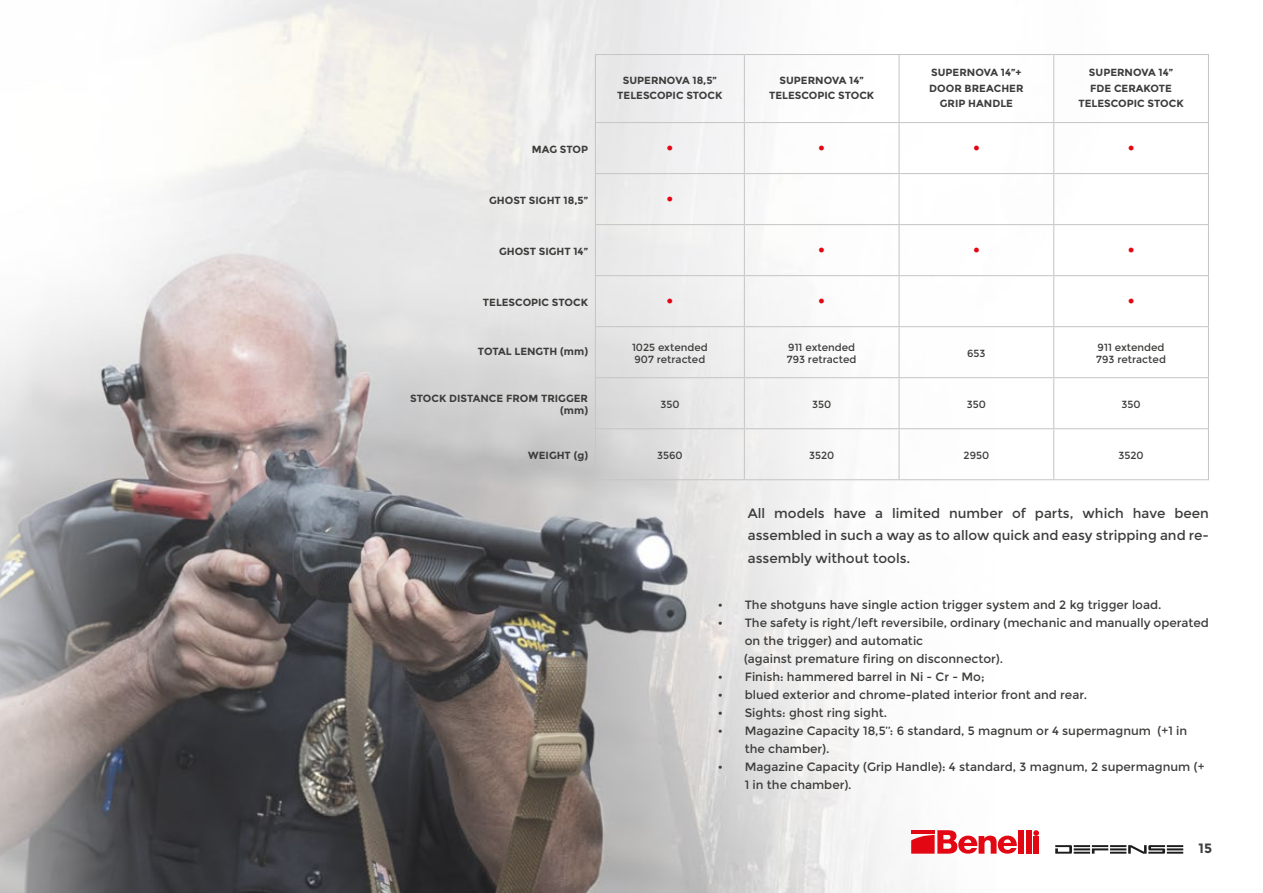
<style>
.page{position:relative;width:1263px;height:893px;background:#fff}
.page>*{position:absolute;margin:0;border:0;box-sizing:border-box;transform-origin:0 0}
.t1{font:19.35px "Arial";color:#e30613}
.t2{font:13.5px/22.5px "Montserrat";color:#3c3c3b;text-align:justify}
.t3{font:700 13.5px "Montserrat";color:#3c3c3b}
.t4{font:12px/18px "Montserrat";color:#3c3c3b}
.t5{font:700 10.35px/15.6px "Montserrat";color:#3c3c3b;text-align:center}
.t6{font:10.35px/12.5px "Montserrat";color:#3c3c3b}
</style>
<div class="page">
<img style="left:0;top:0;width:1209px;height:893px">
<hr style="left:595px;top:54px;width:149px;height:1px;background:#c6c6c6">
<hr style="left:595px;top:55px;width:1px;height:67px;background:#c6c6c6">
<hr style="left:744px;top:54px;width:155px;height:1px;background:#c6c6c6">
<hr style="left:744px;top:55px;width:1px;height:67px;background:#c6c6c6">
<hr style="left:899px;top:54px;width:155px;height:1px;background:#c6c6c6">
<hr style="left:898px;top:55px;width:1px;height:67px;background:#c6c6c6">
<hr style="left:1054px;top:54px;width:155px;height:1px;background:#c6c6c6">
<hr style="left:1053px;top:55px;width:1px;height:67px;background:#c6c6c6">
<hr style="left:1208px;top:55px;width:1px;height:67px;background:#c6c6c6">
<hr style="left:595px;top:122px;width:149px;height:1px;background:#c6c6c6">
<hr style="left:595px;top:123px;width:1px;height:50px;background:#c6c6c6">
<hr style="left:744px;top:122px;width:155px;height:1px;background:#c6c6c6">
<hr style="left:744px;top:123px;width:1px;height:50px;background:#c6c6c6">
<hr style="left:899px;top:122px;width:155px;height:1px;background:#c6c6c6">
<hr style="left:898px;top:123px;width:1px;height:50px;background:#c6c6c6">
<hr style="left:1054px;top:122px;width:155px;height:1px;background:#c6c6c6">
<hr style="left:1053px;top:123px;width:1px;height:50px;background:#c6c6c6">
<hr style="left:1208px;top:123px;width:1px;height:50px;background:#c6c6c6">
<hr style="left:595px;top:173px;width:149px;height:1px;background:#c6c6c6">
<hr style="left:595px;top:174px;width:1px;height:50px;background:#c6c6c6">
<hr style="left:744px;top:173px;width:155px;height:1px;background:#c6c6c6">
<hr style="left:744px;top:174px;width:1px;height:50px;background:#c6c6c6">
<hr style="left:899px;top:173px;width:155px;height:1px;background:#c6c6c6">
<hr style="left:898px;top:174px;width:1px;height:50px;background:#c6c6c6">
<hr style="left:1054px;top:173px;width:155px;height:1px;background:#c6c6c6">
<hr style="left:1053px;top:174px;width:1px;height:50px;background:#c6c6c6">
<hr style="left:1208px;top:174px;width:1px;height:50px;background:#c6c6c6">
<hr style="left:595px;top:224px;width:149px;height:1px;background:#c6c6c6">
<hr style="left:595px;top:225px;width:1px;height:50px;background:#c6c6c6">
<hr style="left:744px;top:224px;width:155px;height:1px;background:#c6c6c6">
<hr style="left:744px;top:225px;width:1px;height:50px;background:#c6c6c6">
<hr style="left:899px;top:224px;width:155px;height:1px;background:#c6c6c6">
<hr style="left:898px;top:225px;width:1px;height:50px;background:#c6c6c6">
<hr style="left:1054px;top:224px;width:155px;height:1px;background:#c6c6c6">
<hr style="left:1053px;top:225px;width:1px;height:50px;background:#c6c6c6">
<hr style="left:1208px;top:225px;width:1px;height:50px;background:#c6c6c6">
<hr style="left:595px;top:275px;width:149px;height:1px;background:#c6c6c6">
<hr style="left:595px;top:276px;width:1px;height:50px;background:#c6c6c6">
<hr style="left:744px;top:275px;width:155px;height:1px;background:#c6c6c6">
<hr style="left:744px;top:276px;width:1px;height:50px;background:#c6c6c6">
<hr style="left:899px;top:275px;width:155px;height:1px;background:#c6c6c6">
<hr style="left:898px;top:276px;width:1px;height:50px;background:#c6c6c6">
<hr style="left:1054px;top:275px;width:155px;height:1px;background:#c6c6c6">
<hr style="left:1053px;top:276px;width:1px;height:50px;background:#c6c6c6">
<hr style="left:1208px;top:276px;width:1px;height:50px;background:#c6c6c6">
<hr style="left:595px;top:326px;width:149px;height:1px;background:#c6c6c6">
<hr style="left:595px;top:327px;width:1px;height:50px;background:#c6c6c6">
<hr style="left:744px;top:326px;width:155px;height:1px;background:#c6c6c6">
<hr style="left:744px;top:327px;width:1px;height:50px;background:#c6c6c6">
<hr style="left:899px;top:326px;width:155px;height:1px;background:#c6c6c6">
<hr style="left:898px;top:327px;width:1px;height:50px;background:#c6c6c6">
<hr style="left:1054px;top:326px;width:155px;height:1px;background:#c6c6c6">
<hr style="left:1053px;top:327px;width:1px;height:50px;background:#c6c6c6">
<hr style="left:1208px;top:327px;width:1px;height:50px;background:#c6c6c6">
<hr style="left:595px;top:377px;width:149px;height:1px;background:#c6c6c6">
<hr style="left:595px;top:378px;width:1px;height:50px;background:#c6c6c6">
<hr style="left:744px;top:377px;width:155px;height:1px;background:#c6c6c6">
<hr style="left:744px;top:378px;width:1px;height:50px;background:#c6c6c6">
<hr style="left:899px;top:377px;width:155px;height:1px;background:#c6c6c6">
<hr style="left:898px;top:378px;width:1px;height:50px;background:#c6c6c6">
<hr style="left:1054px;top:377px;width:155px;height:1px;background:#c6c6c6">
<hr style="left:1053px;top:378px;width:1px;height:50px;background:#c6c6c6">
<hr style="left:1208px;top:378px;width:1px;height:50px;background:#c6c6c6">
<hr style="left:595px;top:428px;width:149px;height:1px;background:#c6c6c6">
<hr style="left:595px;top:429px;width:1px;height:50px;background:#c6c6c6">
<hr style="left:744px;top:428px;width:155px;height:1px;background:#c6c6c6">
<hr style="left:744px;top:429px;width:1px;height:50px;background:#c6c6c6">
<hr style="left:899px;top:428px;width:155px;height:1px;background:#c6c6c6">
<hr style="left:898px;top:429px;width:1px;height:50px;background:#c6c6c6">
<hr style="left:1054px;top:428px;width:155px;height:1px;background:#c6c6c6">
<hr style="left:1053px;top:429px;width:1px;height:50px;background:#c6c6c6">
<hr style="left:1208px;top:429px;width:1px;height:50px;background:#c6c6c6">
<hr style="left:595px;top:479px;width:149px;height:1px;background:#c6c6c6">
<hr style="left:744px;top:479px;width:155px;height:1px;background:#c6c6c6">
<hr style="left:899px;top:479px;width:155px;height:1px;background:#c6c6c6">
<hr style="left:1054px;top:479px;width:155px;height:1px;background:#c6c6c6">
<svg style="left:1055px;top:845px;width:128px;height:9px"></svg>
<div style="left:1018px;top:830px;width:6px;height:24px;background:#e30613"></div>
<div style="left:1026px;top:830px;width:5px;height:24px;background:#e30613"></div>
<div style="left:1033px;top:837px;width:6px;height:17px;background:#e30613"></div>
<svg style="left:1033px;top:830px;width:6px;height:6px"></svg>
<svg style="left:911px;top:830px;width:106px;height:24px"></svg>
<p class="t5" style="left:617px;top:73px;width:107px">SUPERNOVA 18,5”<br>TELESCOPIC STOCK</p>
<p class="t5" style="left:769px;top:73px;width:107px">SUPERNOVA 14”<br>TELESCOPIC STOCK</p>
<p class="t5" style="left:929px;top:65px;width:96px">SUPERNOVA 14”+<br>DOOR BREACHER<br>GRIP HANDLE</p>
<p class="t5" style="left:1078px;top:65px;width:107px">SUPERNOVA 14”<br>FDE CERAKOTE<br>TELESCOPIC STOCK</p>
<p class="t5" style="left:532px;top:142px;width:58px">MAG STOP</p>
<h1 class="t1" style="left:666px;top:136px;width:8px">•</h1>
<h1 class="t1" style="left:818px;top:136px;width:8px">•</h1>
<h1 class="t1" style="left:973px;top:136px;width:8px">•</h1>
<h1 class="t1" style="left:1128px;top:136px;width:8px">•</h1>
<p class="t5" style="left:489px;top:193px;width:100px">GHOST SIGHT 18,5”</p>
<h1 class="t1" style="left:666px;top:187px;width:8px">•</h1>
<p class="t5" style="left:499px;top:244px;width:91px">GHOST SIGHT 14”</p>
<h1 class="t1" style="left:818px;top:238px;width:8px">•</h1>
<h1 class="t1" style="left:973px;top:238px;width:8px">•</h1>
<h1 class="t1" style="left:1128px;top:238px;width:8px">•</h1>
<p class="t5" style="left:483px;top:295px;width:107px">TELESCOPIC STOCK</p>
<h1 class="t1" style="left:666px;top:289px;width:8px">•</h1>
<h1 class="t1" style="left:818px;top:289px;width:8px">•</h1>
<h1 class="t1" style="left:1128px;top:289px;width:8px">•</h1>
<p class="t5" style="left:478px;top:344px;width:112px">TOTAL LENGTH (mm)</p>
<p class="t6" style="left:632px;top:341px;width:77px">1025 extended<br>907 retracted</p>
<p class="t6" style="left:787px;top:341px;width:71px">911 extended<br>793 retracted</p>
<p class="t6" style="left:967px;top:347px;width:20px">653</p>
<p class="t6" style="left:1096px;top:341px;width:71px">911 extended<br>793 retracted</p>
<p class="t5" style="left:410px;top:392px;width:179px;line-height:12.5px;text-align:right">STOCK DISTANCE FROM TRIGGER (mm)</p>
<p class="t6" style="left:660px;top:398px;width:21px">350</p>
<p class="t6" style="left:812px;top:398px;width:21px">350</p>
<p class="t6" style="left:967px;top:398px;width:21px">350</p>
<p class="t6" style="left:1121px;top:398px;width:21px">350</p>
<p class="t5" style="left:528px;top:448px;width:61px">WEIGHT (g)</p>
<p class="t6" style="left:657px;top:449px;width:27px">3560</p>
<p class="t6" style="left:809px;top:449px;width:27px">3520</p>
<p class="t6" style="left:963px;top:449px;width:27px">2950</p>
<p class="t6" style="left:1118px;top:449px;width:27px">3520</p>
<p class="t2" style="left:748px;top:502px;width:463px">All models have a limited number of parts, which have been assembled in such a way as to allow quick and easy stripping and re&shy;assembly without tools.</p>
<p class="t4" style="left:718px;top:596px;width:445px">• The shotguns have single action trigger system and 2 kg trigger load.</p>
<p class="t4" style="left:744px;top:614px;width:466px;text-indent:-26px">• The safety is right/left reversibile, ordinary (mechanic and manually operated on the trigger) and automatic<br>(against premature firing on disconnector).</p>
<p class="t4" style="left:718px;top:668px;width:268px">• Finish: hammered barrel in Ni - Cr - Mo;</p>
<p class="t4" style="left:718px;top:686px;width:371px">• blued exterior and chrome-plated interior front and rear.</p>
<p class="t4" style="left:718px;top:704px;width:171px">• Sights: ghost ring sight.</p>
<p class="t4" style="left:745px;top:722px;width:444px;text-indent:-27px">• Magazine Capacity 18,5’’: 6 standard, 5 magnum or 4 supermagnum (+1 in the chamber).</p>
<p class="t4" style="left:745px;top:758px;width:461px;text-indent:-27px">• Magazine Capacity (Grip Handle): 4 standard, 3 magnum, 2 supermagnum (+<br>1 in the chamber).</p>
<p class="t3" style="left:1198px;top:840px;width:15px">15</p>
</div>
